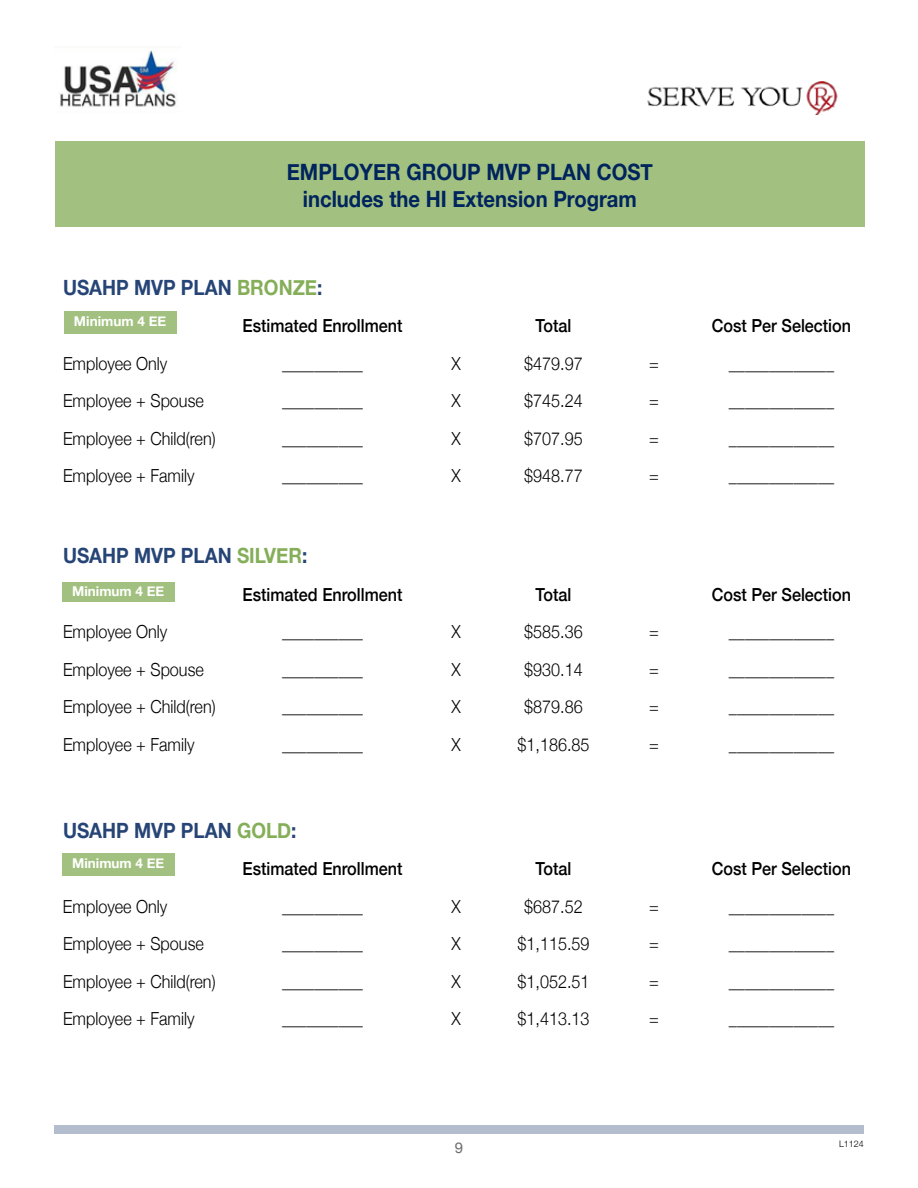
<style>
.page{position:relative;width:918px;height:1188px;background:#fff}
.page>*{position:absolute;margin:0;border:0;box-sizing:border-box;transform-origin:0 0}
.t1{font:700 22.5px/27px "Helvetica Neue";color:#00245d;text-align:center;scale:.9 1}
.t2{font:700 21px "Helvetica Neue";color:#264576;scale:.9 1}
.t3{font:300 18px "Helvetica Neue";color:#000;scale:.9 1}
.t4{font:500 18px "Helvetica Neue";color:#000;scale:.9 1}
.t5{font:15px "Helvetica Neue";color:#6d6e71}
.t6{font:700 13.5px "Helvetica Neue";color:#fff}
.t7{font:300 9px "Helvetica Neue";color:#000}
.s1{color:#85ae59}
</style>
<div class="page">
<img style="left:647px;top:81px;width:191px;height:33px">
<img style="left:60px;top:50px;width:116px;height:57px">
<div style="left:54px;top:1125px;width:810px;height:9px;background:#b3bdce"></div>
<div style="left:55px;top:142px;width:810px;height:85px;background:#a2c180"></div>
<div style="left:64px;top:311px;width:112px;height:23px;background:#a2c180"></div>
<div style="left:62px;top:582px;width:113px;height:20px;background:#a2c180"></div>
<div style="left:62px;top:853px;width:113px;height:23px;background:#a2c180"></div>
<p class="t1" style="left:287px;top:159px;width:408px">EMPLOYER GROUP MVP PLAN COST includes the HI Extension Program</p>
<p class="t2" style="left:63px;top:271px;width:290px">USAHP MVP PLAN <span class="s1">BRONZE</span>:</p>
<p class="t4" style="left:243px;top:312px;width:179px">Estimated Enrollment</p>
<p class="t4" style="left:536px;top:312px;width:41px">Total</p>
<p class="t4" style="left:712px;top:312px;width:156px">Cost Per Selection</p>
<p class="t3" style="left:63px;top:349px;width:118px">Employee Only</p>
<p class="t3" style="left:282px;top:349px;width:91px">__________</p>
<p class="t6" style="left:74px;top:311px;width:94px">Minimum 4 EE</p>
<p class="t3" style="left:451px;top:349px;width:12px">X</p>
<p class="t3" style="left:524px;top:349px;width:67px">$479.97</p>
<p class="t3" style="left:649px;top:349px;width:12px">=</p>
<p class="t3" style="left:729px;top:349px;width:118px">_____________</p>
<p class="t3" style="left:63px;top:387px;width:158px">Employee + Spouse</p>
<p class="t3" style="left:282px;top:387px;width:92px">__________</p>
<p class="t3" style="left:451px;top:387px;width:12px">X</p>
<p class="t3" style="left:524px;top:387px;width:67px">$745.24</p>
<p class="t3" style="left:649px;top:387px;width:12px">=</p>
<p class="t3" style="left:729px;top:387px;width:118px">_____________</p>
<p class="t3" style="left:63px;top:424px;width:171px">Employee + Child(ren)</p>
<p class="t3" style="left:282px;top:424px;width:91px">__________</p>
<p class="t3" style="left:451px;top:424px;width:12px">X</p>
<p class="t3" style="left:524px;top:424px;width:67px">$707.95</p>
<p class="t3" style="left:649px;top:424px;width:12px">=</p>
<p class="t3" style="left:729px;top:424px;width:119px">_____________</p>
<p class="t3" style="left:63px;top:461px;width:148px">Employee + Family</p>
<p class="t3" style="left:282px;top:461px;width:92px">__________</p>
<p class="t3" style="left:451px;top:461px;width:12px">X</p>
<p class="t3" style="left:524px;top:461px;width:67px">$948.77</p>
<p class="t3" style="left:649px;top:461px;width:12px">=</p>
<p class="t3" style="left:729px;top:461px;width:118px">_____________</p>
<p class="t2" style="left:63px;top:539px;width:273px">USAHP MVP PLAN <span class="s1">SILVER</span>:</p>
<p class="t4" style="left:243px;top:580px;width:179px">Estimated Enrollment</p>
<p class="t4" style="left:536px;top:580px;width:41px">Total</p>
<p class="t4" style="left:712px;top:580px;width:156px">Cost Per Selection</p>
<p class="t3" style="left:63px;top:618px;width:118px">Employee Only</p>
<p class="t3" style="left:282px;top:618px;width:91px">__________</p>
<p class="t6" style="left:72px;top:580px;width:94px">Minimum 4 EE</p>
<p class="t3" style="left:451px;top:618px;width:12px">X</p>
<p class="t3" style="left:524px;top:618px;width:67px">$585.36</p>
<p class="t3" style="left:649px;top:618px;width:12px">=</p>
<p class="t3" style="left:729px;top:618px;width:118px">_____________</p>
<p class="t3" style="left:63px;top:655px;width:158px">Employee + Spouse</p>
<p class="t3" style="left:282px;top:655px;width:92px">__________</p>
<p class="t3" style="left:451px;top:655px;width:12px">X</p>
<p class="t3" style="left:524px;top:655px;width:67px">$930.14</p>
<p class="t3" style="left:649px;top:655px;width:12px">=</p>
<p class="t3" style="left:729px;top:655px;width:118px">_____________</p>
<p class="t3" style="left:63px;top:693px;width:171px">Employee + Child(ren)</p>
<p class="t3" style="left:282px;top:693px;width:91px">__________</p>
<p class="t3" style="left:451px;top:693px;width:12px">X</p>
<p class="t3" style="left:524px;top:693px;width:67px">$879.86</p>
<p class="t3" style="left:649px;top:693px;width:12px">=</p>
<p class="t3" style="left:729px;top:693px;width:119px">_____________</p>
<p class="t3" style="left:63px;top:730px;width:148px">Employee + Family</p>
<p class="t3" style="left:282px;top:730px;width:92px">__________</p>
<p class="t3" style="left:451px;top:730px;width:12px">X</p>
<p class="t3" style="left:518px;top:730px;width:82px">$1,186.85</p>
<p class="t3" style="left:649px;top:730px;width:12px">=</p>
<p class="t3" style="left:729px;top:730px;width:118px">_____________</p>
<p class="t2" style="left:63px;top:814px;width:261px">USAHP MVP PLAN <span class="s1">GOLD</span>:</p>
<p class="t4" style="left:243px;top:855px;width:179px">Estimated Enrollment</p>
<p class="t4" style="left:536px;top:855px;width:41px">Total</p>
<p class="t4" style="left:712px;top:855px;width:156px">Cost Per Selection</p>
<p class="t3" style="left:63px;top:892px;width:118px">Employee Only</p>
<p class="t3" style="left:282px;top:892px;width:92px">__________</p>
<p class="t6" style="left:72px;top:852px;width:94px">Minimum 4 EE</p>
<p class="t3" style="left:451px;top:892px;width:12px">X</p>
<p class="t3" style="left:524px;top:892px;width:67px">$687.52</p>
<p class="t3" style="left:649px;top:892px;width:12px">=</p>
<p class="t3" style="left:729px;top:892px;width:118px">_____________</p>
<p class="t3" style="left:63px;top:930px;width:158px">Employee + Spouse</p>
<p class="t3" style="left:282px;top:930px;width:91px">__________</p>
<p class="t3" style="left:451px;top:930px;width:12px">X</p>
<p class="t3" style="left:517px;top:930px;width:82px">$1,115.59</p>
<p class="t3" style="left:649px;top:930px;width:12px">=</p>
<p class="t3" style="left:729px;top:930px;width:118px">_____________</p>
<p class="t3" style="left:63px;top:967px;width:171px">Employee + Child(ren)</p>
<p class="t3" style="left:282px;top:967px;width:91px">__________</p>
<p class="t3" style="left:451px;top:967px;width:12px">X</p>
<p class="t3" style="left:518px;top:967px;width:82px">$1,052.51</p>
<p class="t3" style="left:649px;top:967px;width:12px">=</p>
<p class="t3" style="left:729px;top:967px;width:118px">_____________</p>
<p class="t3" style="left:63px;top:1004px;width:148px">Employee + Family</p>
<p class="t3" style="left:282px;top:1004px;width:91px">__________</p>
<p class="t3" style="left:451px;top:1004px;width:12px">X</p>
<p class="t3" style="left:518px;top:1004px;width:82px">$1,413.13</p>
<p class="t3" style="left:649px;top:1004px;width:12px">=</p>
<p class="t3" style="left:729px;top:1004px;width:118px">_____________</p>
<p class="t5" style="left:455px;top:1137px;width:10px">9</p>
<p class="t7" style="left:839px;top:1137px;width:26px">L1124</p>
</div>
